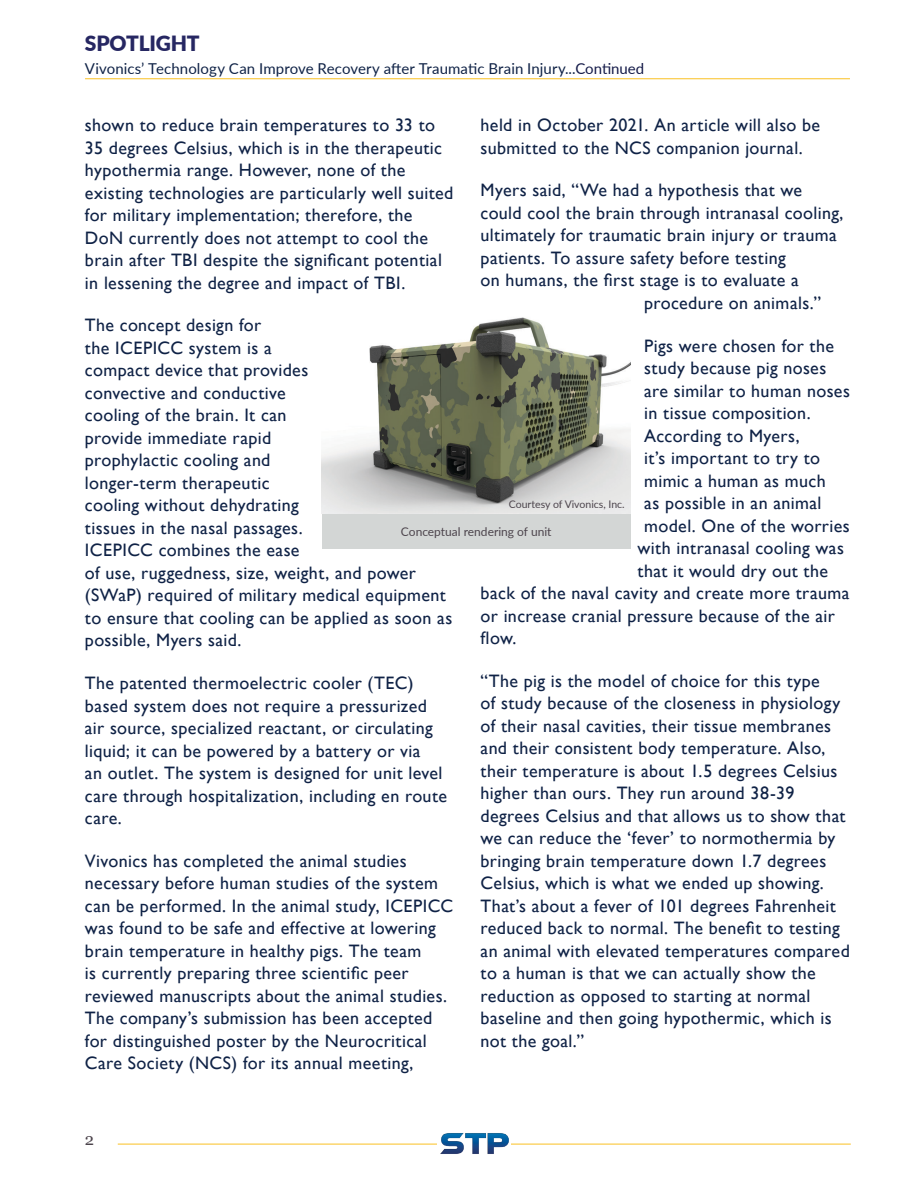
<style>
.page{position:relative;width:918px;height:1188px;background:#fff}
.page>*{position:absolute;margin:0;border:0;box-sizing:border-box;transform-origin:0 0}
.Intro_text{font:900 21px "Lato";letter-spacing:-.01em;color:#262762}
.t1{font:18px/22.5px "Gill Sans";letter-spacing:.02em;color:#0f2246}
.t2{font:16.5px "Georgia";color:#4c444c}
.t3{font:15px "Lato";letter-spacing:.005em;color:#0f2246}
.t4{font:12px "Lato";color:#4c444c}
.t5{font:10.5px "Lato";color:#4c444c}
.s1{color:#151b49}
</style>
<div class="page">
<hr style="left:118px;top:1144px;width:733px;height:1px;background:#fac022">
<hr style="left:85px;top:78px;width:765px;height:1px;background:#fac022">
<div style="left:437px;top:1133px;width:74px;height:22px;background:#fff"></div>
<img style="left:441px;top:1133px;width:67px;height:21px">
<img style="left:322px;top:317px;width:309px;height:197px">
<div style="left:322px;top:514px;width:309px;height:34px;background:#d3d6d5"></div>
<p class="Intro_text" style="left:85px;top:28px;width:116px">SPOTLIGHT</p>
<p class="t3" style="left:85px;top:58px;width:561px">Vivonics’ Technology Can Improve Recovery after Traumatic Brain Injury...<span class="s1">Continued</span></p>
<p class="t1" style="left:85px;top:114px;width:370px">shown to reduce brain temperatures to 33 to 35 degrees Celsius, which is in the therapeutic hypothermia range. However, none of the existing technologies are particularly well suited for military implementation; therefore, the DoN currently does not attempt to cool the brain after TBI despite the significant potential in lessening the degree and impact of TBI.</p>
<p class="t1" style="left:85px;top:314px;width:369px">The concept design for<br>the ICEPICC system is a<br>compact device that provides<br>convective and conductive<br>cooling of the brain. It can<br>provide immediate rapid<br>prophylactic cooling and<br>longer-term therapeutic<br>cooling without dehydrating<br>tissues in the nasal passages.<br>ICEPICC combines the ease<br>of use, ruggedness, size, weight, and power (SWaP) required of military medical equipment to ensure that cooling can be applied as soon as possible, Myers said.</p>
<p class="t1" style="left:85px;top:672px;width:364px">The patented thermoelectric cooler (TEC) based system does not require a pressurized air source, specialized reactant, or circulating liquid; it can be powered by a battery or via<br>an outlet. The system is designed for unit level care through hospitalization, including en route care.</p>
<p class="t1" style="left:85px;top:850px;width:370px">Vivonics has completed the animal studies necessary before human studies of the system can be performed. In the animal study, ICEPICC was found to be safe and effective at lowering brain temperature in healthy pigs. The team<br>is currently preparing three scientific peer reviewed manuscripts about the animal studies.<br>The company’s submission has been accepted for distinguished poster by the Neurocritical Care Society (NCS) for its annual meeting,</p>
<p class="t1" style="left:481px;top:114px;width:341px">held in October 2021. An article will also be submitted to the NCS companion journal.</p>
<p class="t1" style="left:481px;top:179px;width:323px">Myers said, “We had a hypothesis that we</p>
<p class="t1" style="left:481px;top:202px;width:364px">could cool the brain through intranasal cooling,</p>
<p class="t1" style="left:481px;top:224px;width:358px">ultimately for traumatic brain injury or trauma</p>
<p class="t1" style="left:481px;top:247px;width:307px">patients. To assure safety before testing</p>
<p class="t1" style="left:481px;top:269px;width:320px">on humans, the first stage is to evaluate a</p>
<p class="t1" style="left:644px;top:292px;width:178px">procedure on animals.”</p>
<p class="t1" style="left:644px;top:335px;width:191px">Pigs were chosen for the</p>
<p class="t1" style="left:644px;top:357px;width:184px">study because pig noses</p>
<p class="t1" style="left:644px;top:380px;width:207px">are similar to human noses</p>
<p class="t1" style="left:644px;top:402px;width:168px">in tissue composition.</p>
<p class="t1" style="left:644px;top:425px;width:157px">According to Myers,</p>
<p class="t1" style="left:644px;top:447px;width:178px">it’s important to try to</p>
<p class="t1" style="left:644px;top:470px;width:183px">mimic a human as much</p>
<p class="t1" style="left:644px;top:492px;width:179px">as possible in an animal</p>
<p class="t1" style="left:644px;top:515px;width:207px">model. One of the worries</p>
<p class="t1" style="left:637px;top:537px;width:208px">with intranasal cooling was</p>
<p class="t1" style="left:637px;top:560px;width:192px">that it would dry out the</p>
<p class="t1" style="left:481px;top:582px;width:370px">back of the naval cavity and create more trauma</p>
<p class="t1" style="left:481px;top:605px;width:356px">or increase cranial pressure because of the air</p>
<p class="t1" style="left:481px;top:627px;width:37px">flow.</p>
<p class="t1" style="left:481px;top:670px;width:371px">“The pig is the model of choice for this type<br>of study because of the closeness in physiology of their nasal cavities, their tissue membranes and their consistent body temperature. Also, their temperature is about 1.5 degrees Celsius higher than ours. They run around 38-39 degrees Celsius and that allows us to show that we can reduce the ‘fever’ to normothermia by bringing brain temperature down 1.7 degrees Celsius, which is what we ended up showing.<br>That’s about a fever of 101 degrees Fahrenheit reduced back to normal. The benefit to testing an animal with elevated temperatures compared to a human is that we can actually show the reduction as opposed to starting at normal baseline and then going hypothermic, which is not the goal.”</p>
<p class="t5" style="left:509px;top:497px;width:117px">Courtesy of Vivonics, Inc.</p>
<p class="t4" style="left:401px;top:523px;width:152px">Conceptual rendering of unit</p>
<p class="t2" style="left:85px;top:1129px;width:11px">2</p>
</div>
